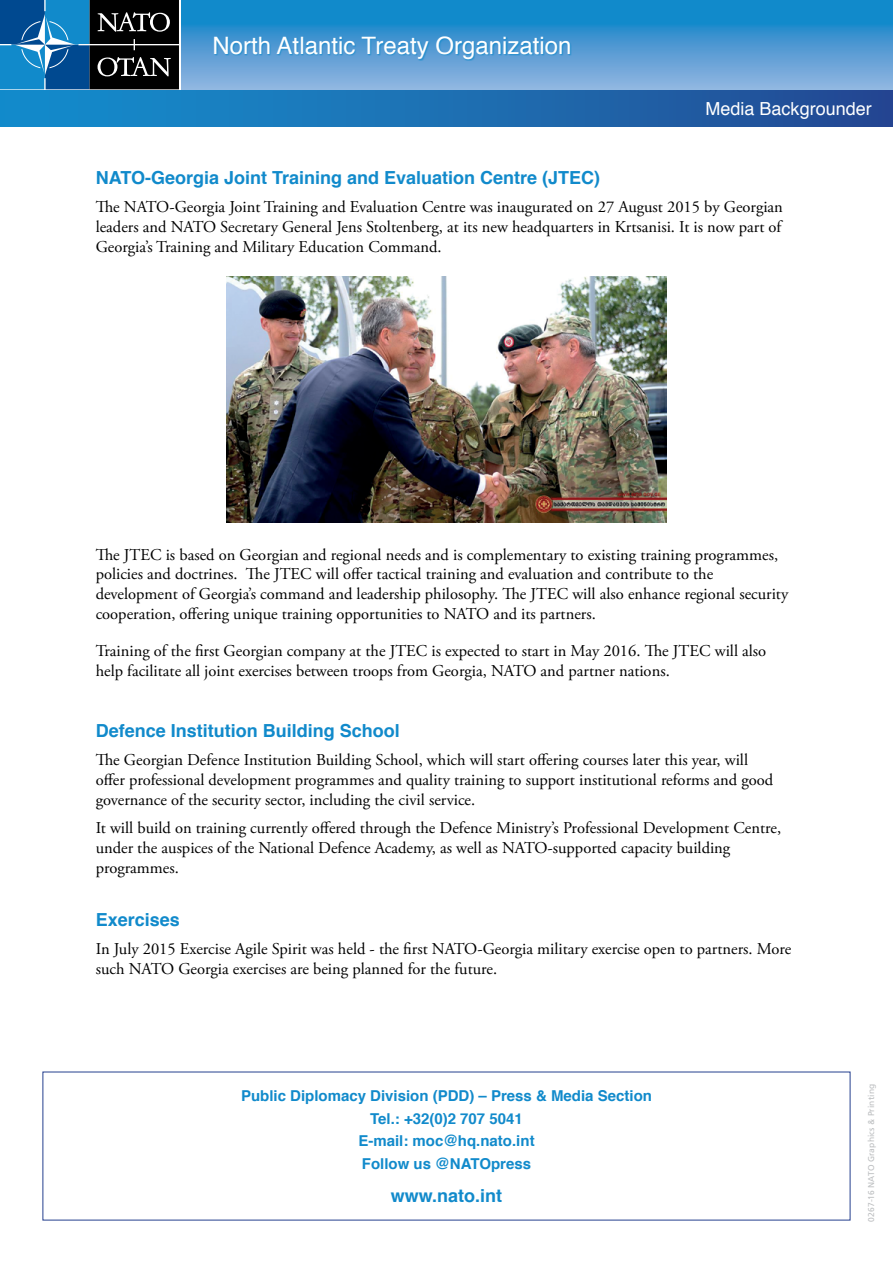
<style>
.page{position:relative;width:893px;height:1263px;background:#fff}
.page>*{position:absolute;margin:0;border:0;box-sizing:border-box;transform-origin:0 0}
.t1{font:24px "Helvetica";color:#fff}
.t2{font:700 18px "Helvetica";color:#118acb}
.t3{font:18px "Helvetica";color:#fff}
.t4{font:16.5px/19.8px "Adobe Garamond Pro";color:#000}
.t5{font:700 15px/22.5px "Helvetica";color:#118acb;text-align:center}
.t6{font:8.4px "Frutiger";letter-spacing:.015em;color:#bcbec0}
</style>
<div class="page">
<svg style="left:181px;top:0;width:712px;height:89px;background:#4699d2"></svg>
<svg style="left:0;top:89px;width:180px;height:2px"></svg>
<svg style="left:0;top:0;width:179px;height:89px;background:#1f4b69"></svg>
<div style="left:215px;top:37px;width:357px;height:24px;background:#118acb;opacity:.75"></div>
<div style="left:0;top:91px;width:893px;height:36px;background:linear-gradient(to right,#1491cf,#254a93)"></div>
<img style="left:226px;top:276px;width:441px;height:247px">
<h1 class="t1" style="left:213px;top:27px;width:360px">North Atlantic Treaty Organization</h1>
<p class="t3" style="left:706px;top:95px;width:168px">Media Backgrounder</p>
<p class="t2" style="left:96px;top:163px;width:506px">NATO-Georgia Joint Training and Evaluation Centre (JTEC)</p>
<p class="t4" style="left:96px;top:197px;width:689px;text-align:justify">The NATO-Georgia Joint Training and Evaluation Centre was inaugurated on 27 August 2015 by Georgian leaders and NATO Secretary General Jens Stoltenberg, at its new headquarters in Krtsanisi. It is now part of Georgia’s Training and Military Education Command.</p>
<p class="t4" style="left:96px;top:545px;width:694px">The JTEC is based on Georgian and regional needs and is complementary to existing training programmes, policies and doctrines. The JTEC will offer tactical training and evaluation and contribute to the development of Georgia’s command and leadership philosophy. The JTEC will also enhance regional security cooperation, offering unique training opportunities to NATO and its partners.</p>
<p class="t4" style="left:96px;top:641px;width:672px">Training of the first Georgian company at the JTEC is expected to start in May 2016. The JTEC will also help facilitate all joint exercises between troops from Georgia, NATO and partner nations.</p>
<p class="t2" style="left:96px;top:716px;width:306px">Defence Institution Building School</p>
<p class="t4" style="left:96px;top:751px;width:679px">The Georgian Defence Institution Building School, which will start offering courses later this year, will offer professional development programmes and quality training to support institutional reforms and good governance of the security sector, including the civil service.</p>
<p class="t4" style="left:96px;top:819px;width:687px">It will build on training currently offered through the Defence Ministry’s Professional Development Centre, under the auspices of the National Defence Academy, as well as NATO-supported capacity building programmes.</p>
<p class="t2" style="left:96px;top:905px;width:86px">Exercises</p>
<p class="t4" style="left:96px;top:940px;width:697px">In July 2015 Exercise Agile Spirit was held - the first NATO-Georgia military exercise open to partners. More such NATO Georgia exercises are being planned for the future.</p>
<p class="t5" style="left:241px;top:1085px;width:412px">Public Diplomacy Division (PDD) – Press &amp; Media Section<br>Tel.: +32(0)2 707 5041<br>E-mail: moc@hq.nato.int<br>Follow us @NATOpress</p>
<p class="t2" style="left:391px;top:1181px;width:113px">www.nato.int</p>
<p class="t6" style="left:866px;top:1221px;width:139px;rotate:-90deg">0267-16 NATO Graphics &amp; Printing</p>
</div>
